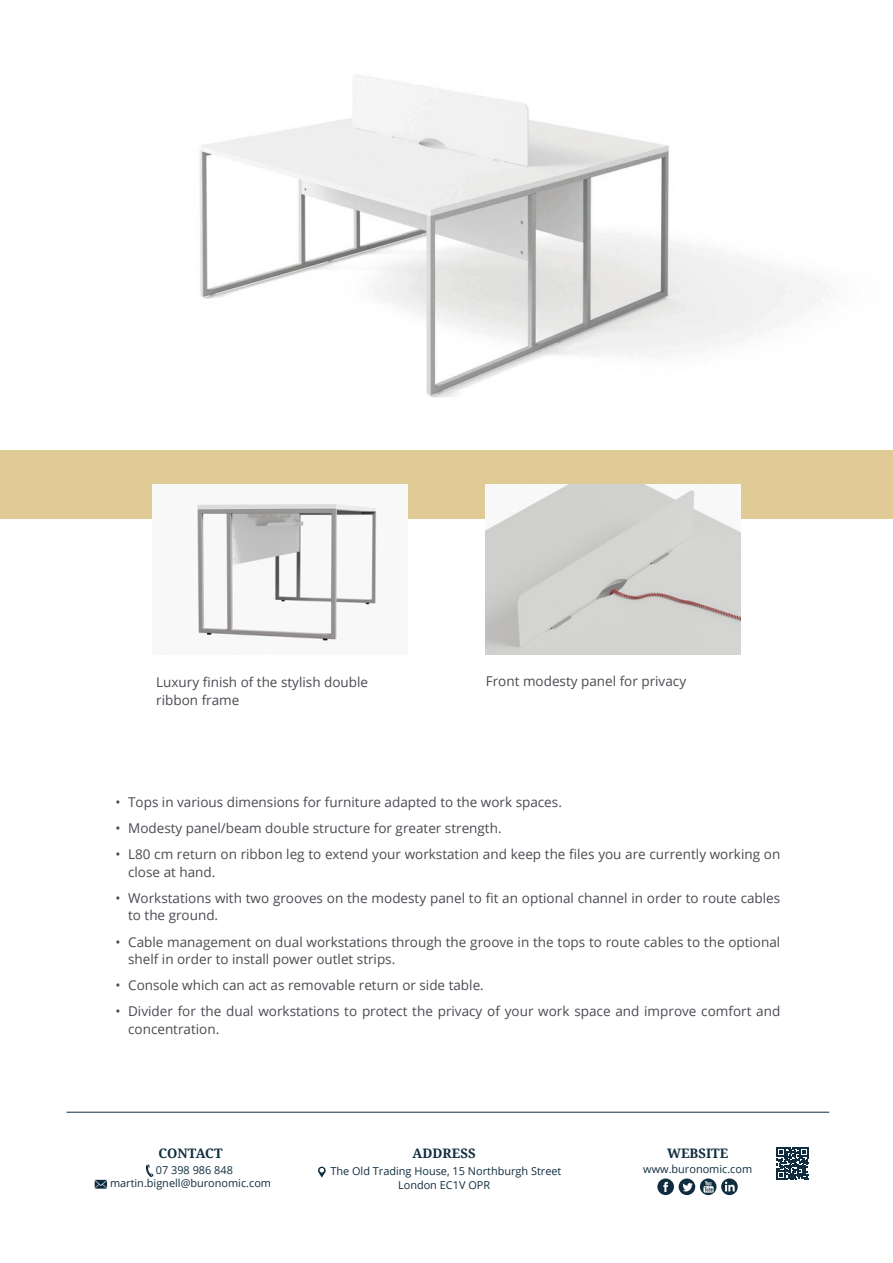
<style>
.page{position:relative;width:893px;height:1263px;background:#fff}
.page>*{position:absolute;margin:0;border:0;box-sizing:border-box;transform-origin:0 0}
.t1{font:13.5px/17.5px "Open Sans";color:#494b51}
.t2{font:700 13.05px "Noto Serif";color:#0f2d3e}
.t3{font:10.95px "Open Sans";color:#0f2d3e}
</style>
<div class="page">
<img style="left:0;top:75px;width:893px;height:376px">
<div style="left:0;top:451px;width:893px;height:68px;background:#e0cb97"></div>
<hr style="left:66px;top:1112px;width:763px;height:1px;background:#0f2d3e">
<img style="left:152px;top:485px;width:255px;height:156px">
<img style="left:486px;top:485px;width:255px;height:170px">
<svg style="left:777px;top:1147px;width:31px;height:32px"></svg>
<svg style="left:657px;top:1178px;width:81px;height:17px"></svg>
<svg style="left:95px;top:1180px;width:12px;height:9px"></svg>
<svg style="left:146px;top:1164px;width:7px;height:13px"></svg>
<svg style="left:318px;top:1167px;width:8px;height:10px"></svg>
<p class="t1" style="left:156px;top:673px;width:213px">Luxury finish of the stylish double ribbon frame</p>
<p class="t1" style="left:486px;top:672px;width:202px">Front modesty panel for privacy</p>
<p class="t1" style="left:115px;top:793px;width:448px">• Tops in various dimensions for furniture adapted to the work spaces.</p>
<p class="t1" style="left:115px;top:819px;width:388px">• Modesty panel/beam double structure for greater strength.</p>
<p class="t1" style="left:128px;top:845px;width:654px;text-indent:-13px">• L80 cm return on ribbon leg to extend your workstation and keep the files you are currently working on close at hand.</p>
<p class="t1" style="left:128px;top:889px;width:654px;text-indent:-13px">• Workstations with two grooves on the modesty panel to fit an optional channel in order to route cables to the ground.</p>
<p class="t1" style="left:128px;top:932px;width:654px;text-indent:-13px">• Cable management on dual workstations through the groove in the tops to route cables to the optional shelf in order to install power outlet strips.</p>
<p class="t1" style="left:115px;top:976px;width:370px">• Console which can act as removable return or side table.</p>
<p class="t1" style="left:128px;top:1002px;width:654px;text-indent:-13px">• Divider for the dual workstations to protect the privacy of your work space and improve comfort and concentration.</p>
<p class="t2" style="left:159px;top:1143px;width:66px">CONTACT</p>
<p class="t3" style="left:156px;top:1162px;width:79px">07 398 986 848</p>
<p class="t3" style="left:110px;top:1176px;width:163px">martin.bignell@buronomic.com</p>
<p class="t2" style="left:413px;top:1143px;width:65px">ADDRESS</p>
<p class="t3" style="left:330px;top:1164px;width:232px">The Old Trading House, 15 Northburgh Street</p>
<p class="t3" style="left:398px;top:1177px;width:94px">London EC1V OPR</p>
<p class="t2" style="left:667px;top:1143px;width:63px">WEBSITE</p>
<p class="t3" style="left:643px;top:1161px;width:110px">www.buronomic.com</p>
</div>
